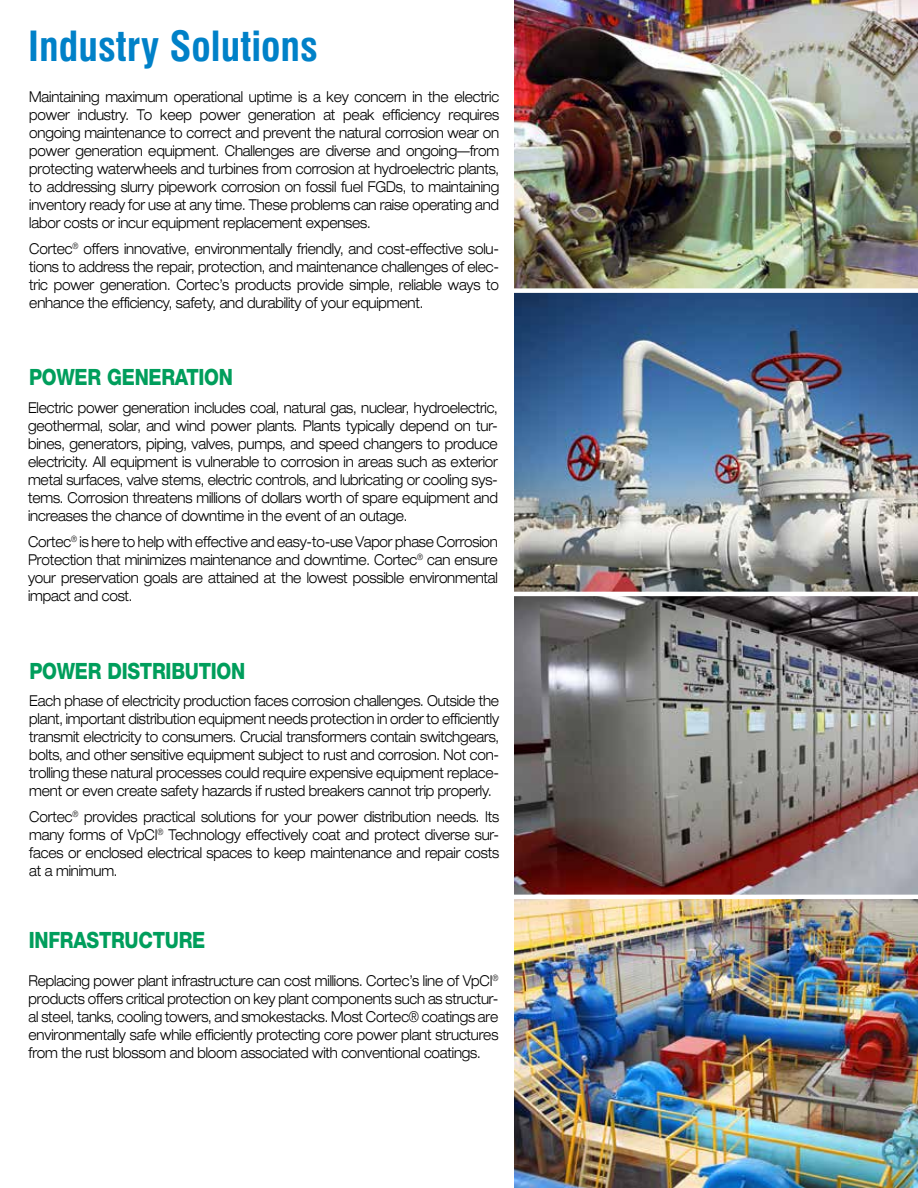
<style>
.page{position:relative;width:918px;height:1188px;background:#fff}
.page>*{position:absolute;margin:0;border:0;box-sizing:border-box;transform-origin:0 0}
.t1{font:700 condensed 40.5px "Swiss 721 BT";color:#0081c8}
.t2{font:800 22.5px "Helvetica Neue";letter-spacing:-.015em;color:#009e5c;scale:.85 1}
.t3{font:300 expanded 15px/18px "Helvetica Neue";letter-spacing:-.015em;color:#000;text-align:justify;scale:.85 1}
</style>
<div class="page">
<img style="left:514px;top:0;width:404px;height:1188px">
<div style="left:510px;top:288px;width:408px;height:5px;background:#fff"></div>
<hr style="left:510px;top:592px;width:408px;height:4px;background:#fff">
<hr style="left:507px;top:895px;width:411px;height:4px;background:#fff">
<h1 class="t1" style="left:28px;top:22px;width:291px">Industry Solutions</h1>
<p class="t3" style="left:29px;top:87px;width:554px">Maintaining maximum operational uptime is a key concern in the electric power industry. To keep power generation at peak efficiency requires ongoing maintenance to correct and prevent the natural corrosion wear on power generation equipment. Challenges are diverse and ongoing—from protecting waterwheels and turbines from corrosion at hydroelectric plants, to addressing slurry pipework corrosion on fossil fuel FGDs, to maintaining inventory ready for use at any time. These problems can raise operating and labor costs or incur equipment replacement expenses.</p>
<p class="t3" style="left:29px;top:239px;width:554px">Cortec<sup>®</sup> offers innovative, environmentally friendly, and cost-effective solu&shy;tions to address the repair, protection, and maintenance challenges of elec&shy;tric power generation. Cortec’s products provide simple, reliable ways to enhance the efficiency, safety, and durability of your equipment.</p>
<h2 class="t2" style="left:29px;top:363px;width:241px">POWER GENERATION</h2>
<p class="t3" style="left:28px;top:399px;width:554px">Electric power generation includes coal, natural gas, nuclear, hydroelectric, geothermal, solar, and wind power plants. Plants typically depend on tur&shy;bines, generators, piping, valves, pumps, and speed changers to produce electricity. All equipment is vulnerable to corrosion in areas such as exterior metal surfaces, valve stems, electric controls, and lubricating or cooling sys&shy;tems. Corrosion threatens millions of dollars worth of spare equipment and increases the chance of downtime in the event of an outage.</p>
<p class="t3" style="left:28px;top:533px;width:554px">Cortec<sup>®</sup> is here to help with effective and easy-to-use Vapor phase Corrosion Protection that minimizes maintenance and downtime. Cortec<sup>®</sup> can ensure your preservation goals are attained at the lowest possible environmental impact and cost.</p>
<h2 class="t2" style="left:29px;top:658px;width:256px">POWER DISTRIBUTION</h2>
<p class="t3" style="left:29px;top:691px;width:554px">Each phase of electricity production faces corrosion challenges. Outside the plant, important distribution equipment needs protection in order to efficiently transmit electricity to consumers. Crucial transformers contain switchgears, bolts, and other sensitive equipment subject to rust and corrosion. Not con&shy;trolling these natural processes could require expensive equipment replace&shy;ment or even create safety hazards if rusted breakers cannot trip properly.</p>
<p class="t3" style="left:29px;top:808px;width:554px">Cortec<sup>®</sup> provides practical solutions for your power distribution needs. Its many forms of VpCI<sup>®</sup> Technology effectively coat and protect diverse sur&shy;faces or enclosed electrical spaces to keep maintenance and repair costs at a minimum.</p>
<h2 class="t2" style="left:29px;top:927px;width:209px">INFRASTRUCTURE</h2>
<p class="t3" style="left:29px;top:971px;width:554px">Replacing power plant infrastructure can cost millions. Cortec’s line of VpCI<sup>® </sup>products offers critical protection on key plant components such as structur&shy;al steel, tanks, cooling towers, and smokestacks. Most Cortec® coatings are environmentally safe while efficiently protecting core power plant structures from the rust blossom and bloom associated with conventional coatings.</p>
</div>
